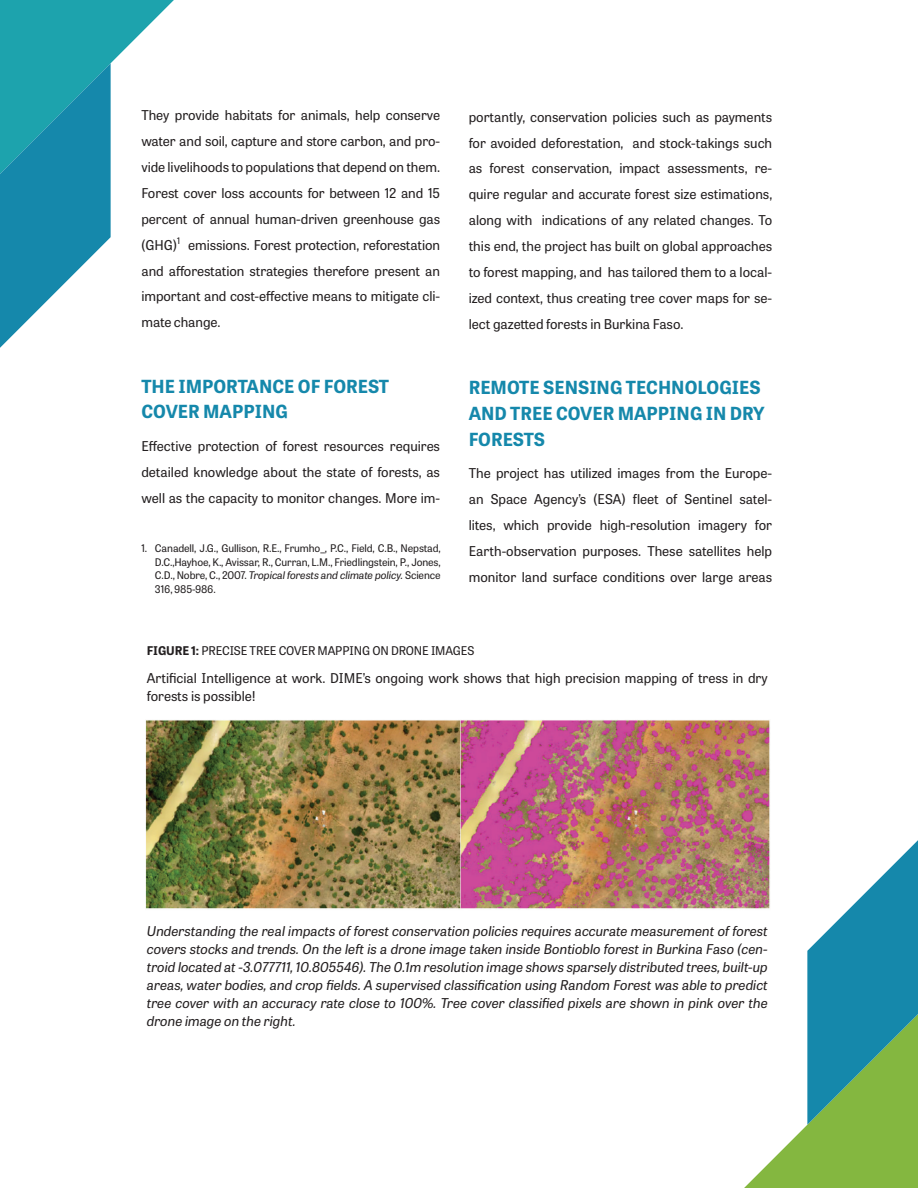
<style>
.page{position:relative;width:918px;height:1188px;background:#fff}
.page>*{position:absolute;margin:0;border:0;box-sizing:border-box;transform-origin:0 0}
.t1{font:700 18px/25.8px "Tablet Gothic";color:#1588ab}
.t2{font:13.5px/26px "Tablet Gothic";color:#231f20;text-align:justify}
.t3{font:italic 13.5px/18px "Tablet Gothic";color:#231f20;text-align:justify}
.t4{font:12px "Tablet Gothic";letter-spacing:-.01em;color:#231f20}
.t5{font:10.5px/13.5px "Tablet Gothic";letter-spacing:-.01em;color:#231f20;text-align:justify}
.s1{font-style:italic}
.s2{font-weight:700}
</style>
<div class="page">
<svg style="left:0;top:0;width:174px;height:348px"></svg>
<svg style="left:744px;top:840px;width:174px;height:348px"></svg>
<img style="left:146px;top:720px;width:624px;height:192px">
<p class="t2" style="left:141px;top:102px;width:300px">They provide habitats for animals, help conserve water and soil, capture and store carbon, and pro&shy;vide livelihoods to populations that depend on them.<br>Forest cover loss accounts for between 12 and 15 percent of annual human-driven greenhouse gas (GHG)<sup>1</sup> emissions. Forest protection, reforestation and afforestation strategies therefore present an important and cost-effective means to mitigate cli&shy;mate change.</p>
<h1 class="t1" style="left:141px;top:372px;width:249px">THE IMPORTANCE OF FOREST<br>COVER MAPPING</h1>
<p class="t2" style="left:141px;top:433px;width:300px">Effective protection of forest resources requires detailed knowledge about the state of forests, as well as the capacity to monitor changes. More im-</p>
<p class="t5" style="left:155px;top:541px;width:287px;text-indent:-14px">1. Canadell, J.G., Gullison, R.E., Frumho_, P.C., Field, C.B., Nepstad, D.C.,Hayhoe, K., Avissar, R., Curran, L.M., Friedlingstein, P., Jones, C.D., Nobre, C., 2007. <span class="s1">Tropical forests and climate policy.</span> Science 316, 985-986.</p>
<p class="t2" style="left:469px;top:103px;width:305px">portantly, conservation policies such as payments for avoided deforestation, and stock-takings such as forest conservation, impact assessments, re&shy;quire regular and accurate forest size estimations, along with indications of any related changes. To this end, the project has built on global approaches to forest mapping, and has tailored them to a local&shy;ized context, thus creating tree cover maps for se&shy;lect gazetted forests in Burkina Faso.</p>
<h1 class="t1" style="left:469px;top:374px;width:297px">REMOTE SENSING TECHNOLOGIES<br>AND TREE COVER MAPPING IN DRY<br>FORESTS</h1>
<p class="t2" style="left:469px;top:460px;width:305px">The project has utilized images from the Europe&shy;an Space Agency’s (ESA) fleet of Sentinel satel&shy;lites, which provide high-resolution imagery for Earth-observation purposes. These satellites help monitor land surface conditions over large areas</p>
<p class="t4" style="left:147px;top:643px;width:329px"><span class="s2">FIGURE 1:</span> PRECISE TREE COVER MAPPING ON DRONE IMAGES</p>
<p class="t2" style="left:147px;top:669px;width:622px;line-height:18px">Artificial Intelligence at work. DIME’s ongoing work shows that high precision mapping of tress in dry forests is possible!</p>
<p class="t3" style="left:147px;top:921px;width:622px">Understanding the real impacts of forest conservation policies requires accurate measurement of forest covers stocks and trends. On the left is a drone image taken inside Bontioblo forest in Burkina Faso (cen&shy;troid located at -3.077711, 10.805546). The 0.1m resolution image shows sparsely distributed trees, built-up areas, water bodies, and crop fields. A supervised classification using Random Forest was able to predict tree cover with an accuracy rate close to 100%. Tree cover classified pixels are shown in pink over the drone image on the right.</p>
</div>
